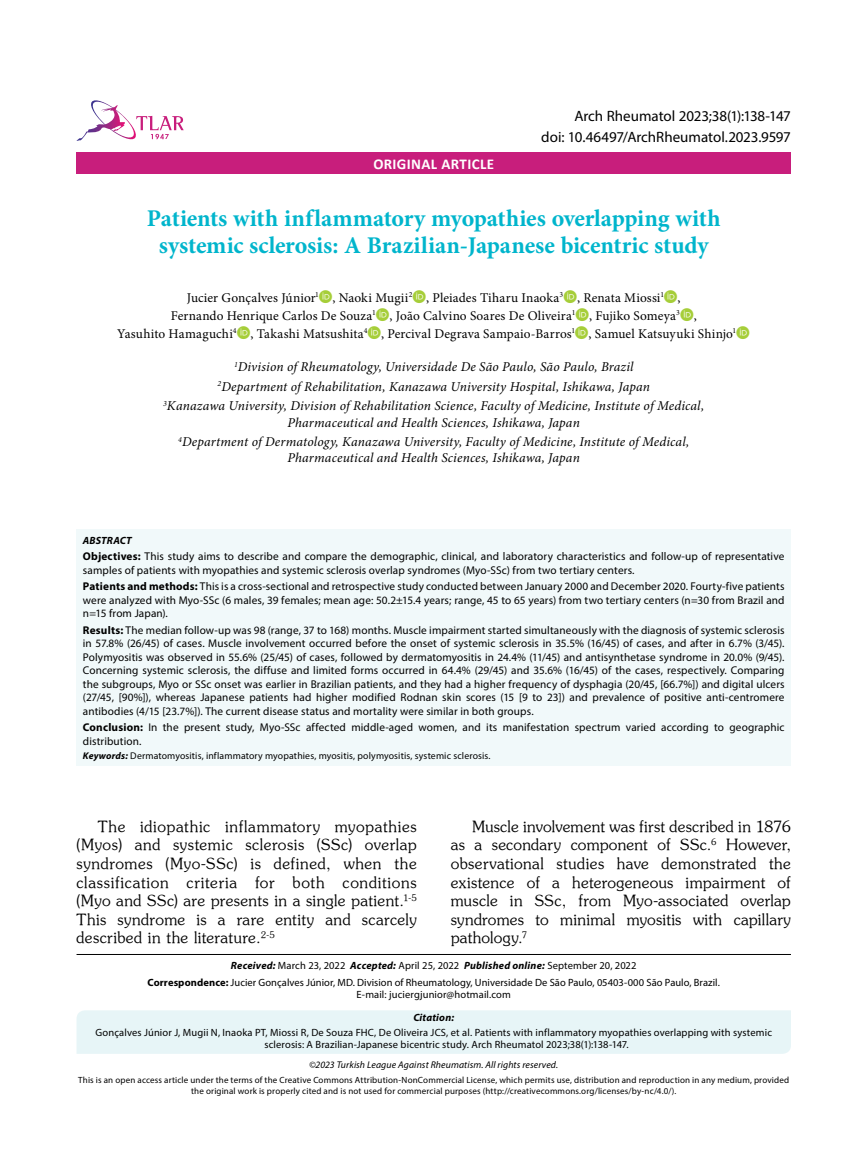
<style>
.page{position:relative;width:859px;height:1170px;background:#fff}
.page>*{position:absolute;margin:0;border:0;box-sizing:border-box;transform-origin:0 0}
.t1{font:700 24px/27px "Minion Pro";letter-spacing:-.005em;color:#00b5cc;text-align:center}
.t2{font:15.45px/18.6px "Souvenir Turk";letter-spacing:.02em;color:#000;text-align:justify}
.t3{font:15px "Myriad Pro";letter-spacing:-.005em;color:#000}
.t4{font:700 15px "Calibri";letter-spacing:.02em;color:#fff}
.t5{font:italic 13.5px/19.5px "Minion Pro";letter-spacing:.01em;color:#000;text-align:center}
.t6{font:13.35px "Minion Pro";letter-spacing:.01em;color:#000}
.t7{font:11.25px/13.5px "Myriad Pro";letter-spacing:.01em;color:#000}
.t8{font:10.5px/16.8px "Myriad Pro";letter-spacing:.01em;color:#000;text-align:center}
.t9{font:italic 700 10.5px "Myriad Pro";letter-spacing:.02em;color:#000}
.t10{font:9.75px "Myriad Pro";letter-spacing:.015em;color:#000}
.t11{font:italic 9.75px "Myriad Pro";letter-spacing:.01em;color:#000}
.t12{font:9px/10.8px "Myriad Pro";letter-spacing:.015em;color:#000;text-align:center}
.s1{font-weight:700}
.s2{font-weight:700;font-style:italic}
</style>
<div class="page">
<div style="left:77px;top:152px;width:714px;height:22px;background:#c81e7c"></div>
<svg style="left:76px;top:100px;width:108px;height:41px"></svg>
<div style="left:77px;top:529px;width:714px;height:236px;background:#f1f9fa"></div>
<hr style="left:77px;top:954px;width:714px;height:1px;background:#000">
<div style="left:77px;top:1010px;width:714px;height:43px;background:#e7f5f7"></div>
<h3 class="t3" style="left:574px;top:107px;width:218px">Arch Rheumatol 2023;38(1):138-147</h3>
<h3 class="t3" style="left:541px;top:127px;width:251px">doi: 10.46497/ArchRheumatol.2023.9597</h3>
<h3 class="t4" style="left:373px;top:153px;width:122px">ORIGINAL ARTICLE</h3>
<h1 class="t1" style="left:147px;top:204px;width:575px">Patients with inflammatory myopathies overlapping with systemic sclerosis: A Brazilian-Japanese bicentric study</h1>
<p class="t6" style="left:187px;top:289px;width:495px">Jucier Gonçalves Júnior<sup>1</sup> , Naoki Mugii<sup>2</sup> , Pleiades Tiharu Inaoka<sup>3</sup> , Renata Miossi<sup>1</sup> ,</p>
<p class="t6" style="left:171px;top:307px;width:528px">Fernando Henrique Carlos De Souza<sup>1</sup> , João Calvino Soares De Oliveira<sup>1</sup> , Fujiko Someya<sup>3</sup> ,</p>
<p class="t6" style="left:117px;top:325px;width:620px">Yasuhito Hamaguchi<sup>4</sup> , Takashi Matsushita<sup>4</sup> , Percival Degrava Sampaio-Barros<sup>1</sup> , Samuel Katsuyuki Shinjo<sup>1</sup></p>
<p class="t5" style="left:163px;top:357px;width:542px"><sup>1</sup>Division of Rheumatology, Universidade De São Paulo, São Paulo, Brazil<br><sup>2</sup>Department of Rehabilitation, Kanazawa University Hospital, Ishikawa, Japan<br><sup>3</sup>Kanazawa University, Division of Rehabilitation Science, Faculty of Medicine, Institute of Medical,</p>
<p class="t5" style="left:178px;top:412px;width:513px">Pharmaceutical and Health Sciences, Ishikawa, Japan<br><sup>4</sup>Department of Dermatology, Kanazawa University, Faculty of Medicine, Institute of Medical,</p>
<p class="t5" style="left:288px;top:448px;width:294px">Pharmaceutical and Health Sciences, Ishikawa, Japan</p>
<p class="t9" style="left:83px;top:533px;width:50px">ABSTRACT</p>
<p class="t7" style="left:83px;top:549px;width:703px"><span class="s1">Objectives:</span> This study aims to describe and compare the demographic, clinical, and laboratory characteristics and follow-up of representative samples of patients with myopathies and systemic sclerosis overlap syndromes (Myo-SSc) from two tertiary centers.</p>
<p class="t7" style="left:83px;top:579px;width:703px;text-align:justify"><span class="s1">Patients and methods:</span> This is a cross-sectional and retrospective study conducted between January 2000 and December 2020. Fourty-five patients were analyzed with Myo-SSc (6 males, 39 females; mean age: 50.2±15.4 years; range, 45 to 65 years) from two tertiary centers (n=30 from Brazil and n=15 from Japan).</p>
<p class="t7" style="left:83px;top:623px;width:703px;text-align:justify"><span class="s1">Results:</span> The median follow-up was 98 (range, 37 to 168) months. Muscle impairment started simultaneously with the diagnosis of systemic sclerosis in 57.8% (26/45) of cases. Muscle involvement occurred before the onset of systemic sclerosis in 35.5% (16/45) of cases, and after in 6.7% (3/45).<br>Polymyositis was observed in 55.6% (25/45) of cases, followed by dermatomyositis in 24.4% (11/45) and antisynthetase syndrome in 20.0% (9/45).<br>Concerning systemic sclerosis, the diffuse and limited forms occurred in 64.4% (29/45) and 35.6% (16/45) of the cases, respectively. Comparing the subgroups, Myo or SSc onset was earlier in Brazilian patients, and they had a higher frequency of dysphagia (20/45, [66.7%]) and digital ulcers (27/45, [90%]), whereas Japanese patients had higher modified Rodnan skin scores (15 [9 to 23]) and prevalence of positive anti-centromere antibodies (4/15 [23.7%]). The current disease status and mortality were similar in both groups.</p>
<p class="t7" style="left:83px;top:720px;width:703px"><span class="s1">Conclusion:</span> In the present study, Myo-SSc affected middle-aged women, and its manifestation spectrum varied according to geographic distribution.</p>
<p class="t10" style="left:83px;top:750px;width:409px"><span class="s2">Keywords:</span> Dermatomyositis, inflammatory myopathies, myositis, polymyositis, systemic sclerosis.</p>
<p class="t2" style="left:77px;top:816px;width:342px;text-indent:21px">The idiopathic inflammatory myopathies (Myos) and systemic sclerosis (SSc) overlap syndromes (Myo-SSc) is defined, when the classification criteria for both conditions (Myo and SSc) are presents in a single patient.<sup>1-5<br></sup>This syndrome is a rare entity and scarcely described in the literature.<sup>2-5</sup></p>
<p class="t2" style="left:451px;top:816px;width:342px;text-indent:21px">Muscle involvement was first described in 1876 as a secondary component of SSc.<sup>6</sup> However, observational studies have demonstrated the existence of a heterogeneous impairment of muscle in SSc, from Myo-associated overlap syndromes to minimal myositis with capillary pathology.<sup>7</sup></p>
<p class="t8" style="left:148px;top:956px;width:574px"><span class="s2">Received:</span> March 23, 2022 <span class="s2">Accepted:</span> April 25, 2022 <span class="s2">Published online:</span> September 20, 2022<br><span class="s1">Correspondence:</span> Jucier Gonçalves Júnior, MD. Division of Rheumatology, Universidade De São Paulo, 05403-000 São Paulo, Brazil.</p>
<p class="t8" style="left:357px;top:986px;width:156px">E-mail: juciergjunior@hotmail.com</p>
<p class="t9" style="left:413px;top:1010px;width:42px">Citation:</p>
<p class="t8" style="left:264px;top:1025px;width:509px;line-height:12.6px;text-align:left;text-indent:-169px">Gonçalves Júnior J, Mugii N, Inaoka PT, Miossi R, De Souza FHC, De Oliveira JCS, et al. Patients with inflammatory myopathies overlapping with systemic sclerosis: A Brazilian-Japanese bicentric study. Arch Rheumatol 2023;38(1):138-147.</p>
<p class="t11" style="left:309px;top:1058px;width:251px">©2023 Turkish League Against Rheumatism. All rights reserved.</p>
<p class="t12" style="left:78px;top:1074px;width:713px">This is an open access article under the terms of the Creative Commons Attribution-NonCommercial License, which permits use, distribution and reproduction in any medium, provided the original work is properly cited and is not used for commercial purposes (http://creativecommons.org/licenses/by-nc/4.0/).</p>
</div>
